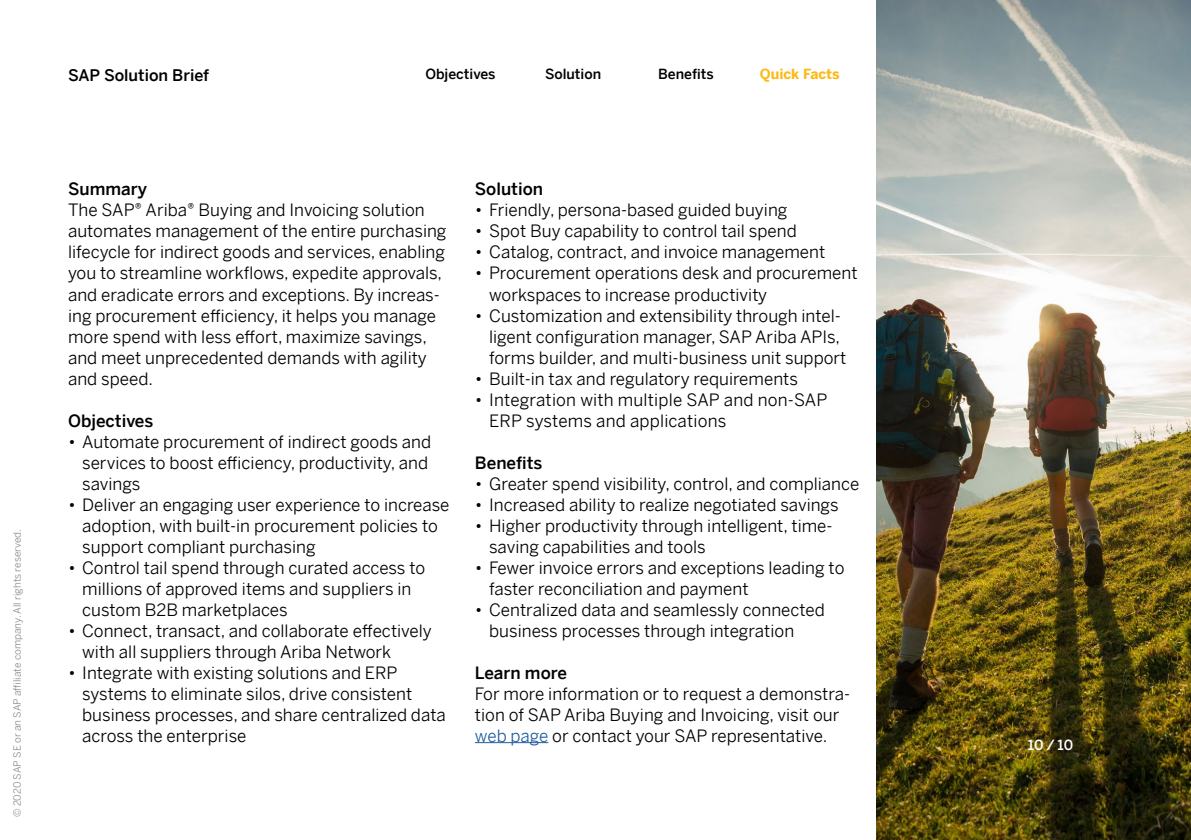
<style>
.page{position:relative;width:1191px;height:840px;background:#fff}
.page>*{position:absolute;margin:0;border:0;box-sizing:border-box;transform-origin:0 0}
.t1{font:17px/21px "Benton Sans";color:#000}
.t2{font:500 17px "Benton Sans";color:#000}
.t3{font:500 16px "Benton Sans";color:#000}
.t4{font:500 14px "Benton Sans";color:#000}
.t5{font:700 14px "Benton Sans";color:#fdb913}
.t6{font:500 14px "Benton Sans";color:#fff}
.t7{font:10px "Benton Sans";color:#8a8c8e}
.s1{font-weight:300}
.s2{color:#215e9e}
</style>
<div class="page">
<img style="left:876px;top:0;width:315px;height:839px">
<hr style="left:475px;top:741px;width:73px;height:1px;background:#215e9e">
<p class="t7" style="left:9px;top:816px;width:289px;rotate:-90deg">© 2020 SAP SE or an SAP affiliate company. All rights reserved.</p>
<p class="t3" style="left:68px;top:61px;width:143px">SAP Solution Brief</p>
<p class="t4" style="left:425px;top:62px;width:72px">Objectives</p>
<p class="t4" style="left:545px;top:62px;width:58px">Solution</p>
<p class="t4" style="left:658px;top:62px;width:57px">Benefits</p>
<p class="t5" style="left:760px;top:62px;width:81px">Quick Facts</p>
<p class="t2" style="left:68px;top:174px;width:81px">Summary</p>
<p class="t1" style="left:68px;top:197px;width:380px">The SAP® Ariba® Buying and Invoicing solution automates management of the entire purchasing lifecycle for indirect goods and services, enabling you to streamline workflows, expedite approvals, and eradicate errors and exceptions. By increas&shy;ing procurement efficiency, it helps you manage more spend with less effort, maximize savings, and meet unprecedented demands with agility and speed.</p>
<p class="t2" style="left:68px;top:405px;width:87px">Objectives</p>
<p class="t1" style="left:82px;top:428px;width:350px;text-indent:-14px"><span class="s1">•</span> Automate procurement of indirect goods and services to boost efficiency, productivity, and savings</p>
<p class="t1" style="left:82px;top:491px;width:369px;text-indent:-14px"><span class="s1">•</span> Deliver an engaging user experience to increase adoption, with built-in procurement policies to support compliant purchasing</p>
<p class="t1" style="left:82px;top:554px;width:344px;text-indent:-14px"><span class="s1">•</span> Control tail spend through curated access to millions of approved items and suppliers in custom B2B marketplaces</p>
<p class="t1" style="left:82px;top:617px;width:351px;text-indent:-14px"><span class="s1">•</span> Connect, transact, and collaborate effectively with all suppliers through Ariba Network</p>
<p class="t1" style="left:82px;top:659px;width:365px;text-indent:-14px"><span class="s1">•</span> Integrate with existing solutions and ERP systems to eliminate silos, drive consistent business processes, and share centralized data across the enterprise</p>
<p class="t2" style="left:475px;top:174px;width:70px">Solution</p>
<p class="t1" style="left:475px;top:197px;width:314px"><span class="s1">•</span> Friendly, persona-based guided buying</p>
<p class="t1" style="left:475px;top:218px;width:323px"><span class="s1">•</span> Spot Buy capability to control tail spend</p>
<p class="t1" style="left:475px;top:239px;width:352px"><span class="s1">•</span> Catalog, contract, and invoice management</p>
<p class="t1" style="left:489px;top:260px;width:370px;text-indent:-14px"><span class="s1">•</span> Procurement operations desk and procurement workspaces to increase productivity</p>
<p class="t1" style="left:489px;top:302px;width:359px;text-indent:-14px"><span class="s1">•</span> Customization and extensibility through intel&shy;ligent configuration manager, SAP Ariba APIs, forms builder, and multi-business unit support</p>
<p class="t1" style="left:475px;top:365px;width:324px"><span class="s1">•</span> Built-in tax and regulatory requirements</p>
<p class="t1" style="left:489px;top:386px;width:340px;text-indent:-14px"><span class="s1">•</span> Integration with multiple SAP and non-SAP<br>ERP systems and applications</p>
<p class="t2" style="left:475px;top:447px;width:69px">Benefits</p>
<p class="t1" style="left:475px;top:470px;width:386px"><span class="s1">•</span> Greater spend visibility, control, and compliance</p>
<p class="t1" style="left:475px;top:491px;width:365px"><span class="s1">•</span> Increased ability to realize negotiated savings</p>
<p class="t1" style="left:489px;top:512px;width:345px;text-indent:-14px"><span class="s1">•</span> Higher productivity through intelligent, time&shy;saving capabilities and tools</p>
<p class="t1" style="left:489px;top:554px;width:357px;text-indent:-14px"><span class="s1">•</span> Fewer invoice errors and exceptions leading to faster reconciliation and payment</p>
<p class="t1" style="left:489px;top:596px;width:337px;text-indent:-14px"><span class="s1">•</span> Centralized data and seamlessly connected business processes through integration</p>
<p class="t2" style="left:475px;top:657px;width:93px">Learn more</p>
<p class="t1" style="left:475px;top:680px;width:376px">For more information or to request a demonstra&shy;tion of SAP Ariba Buying and Invoicing, visit our <span class="s2">web page</span> or contact your SAP representative.</p>
<p class="t6" style="left:1028px;top:732px;width:47px">10 / 10</p>
</div>
